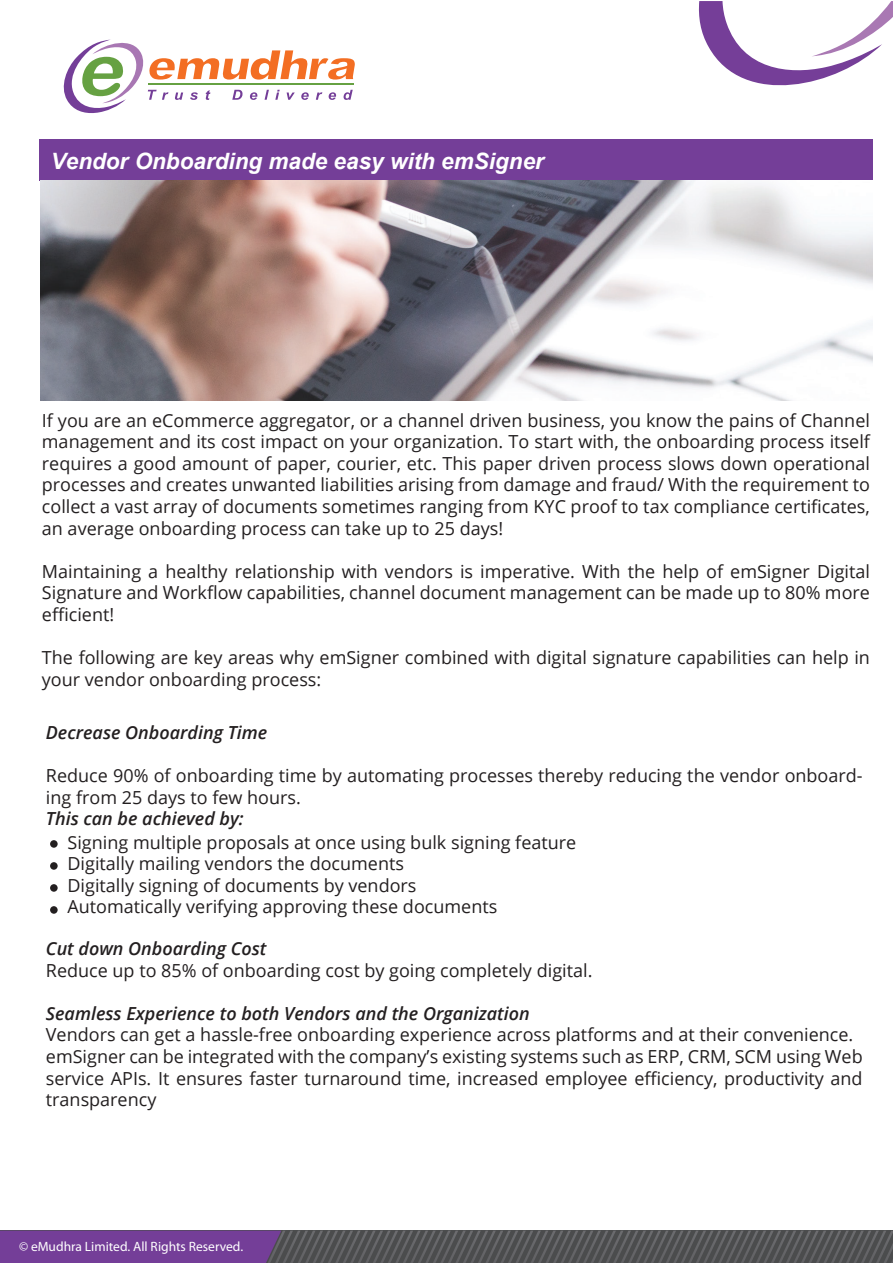
<style>
.page{position:relative;width:893px;height:1263px;background:#fff}
.page>*{position:absolute;margin:0;border:0;box-sizing:border-box;transform-origin:0 0}
.t1{font:italic 700 22.5px "Arial";color:#fff}
.t2{font:18px/21.6px "Open Sans";color:#231f20}
.t3{font:italic 600 18px "Open Sans";color:#231f20}
.t4{font:13.5px "Myriad Pro";color:#fff}
</style>
<div class="page">
<div style="left:39px;top:139px;width:833px;height:41px;background:#743e98"></div>
<svg style="left:0;top:1230px;width:893px;height:33px;background:#5d4d6a"></svg>
<svg style="left:698px;top:1px;width:195px;height:85px"></svg>
<svg style="left:63px;top:39px;width:292px;height:74px"></svg>
<img style="left:40px;top:180px;width:832px;height:221px">
<div style="left:50px;top:840px;width:8px;height:8px;background:#231f20;border-radius:50%"></div>
<div style="left:50px;top:862px;width:8px;height:8px;background:#231f20;border-radius:50%"></div>
<div style="left:50px;top:884px;width:8px;height:8px;background:#231f20;border-radius:50%"></div>
<div style="left:50px;top:906px;width:8px;height:8px;background:#231f20;border-radius:50%"></div>
<p class="t1" style="left:51px;top:146px;width:495px">Vendor Onboarding made easy with emSigner</p>
<p class="t2" style="left:42px;top:409px;width:830px;text-align:justify">If you are an eCommerce aggregator, or a channel driven business, you know the pains of Channel management and its cost impact on your organization. To start with, the onboarding process itself requires a good amount of paper, courier, etc. This paper driven process slows down operational processes and creates unwanted liabilities arising from damage and fraud/ With the requirement to collect a vast array of documents sometimes ranging from KYC proof to tax compliance certificates, an average onboarding process can take up to 25 days!</p>
<p class="t2" style="left:42px;top:560px;width:830px;text-align:justify">Maintaining a healthy relationship with vendors is imperative. With the help of emSigner Digital Signature and Workflow capabilities, channel document management can be made up to 80% more efficient!</p>
<p class="t2" style="left:42px;top:646px;width:830px">The following are key areas why emSigner combined with digital signature capabilities can help in your vendor onboarding process:</p>
<p class="t3" style="left:46px;top:720px;width:223px">Decrease Onboarding Time</p>
<p class="t2" style="left:46px;top:764px;width:818px">Reduce 90% of onboarding time by automating processes thereby reducing the vendor onboard&shy;ing from 25 days to few hours.</p>
<p class="t3" style="left:46px;top:806px;width:199px">This can be achieved by:</p>
<p class="t2" style="left:68px;top:831px;width:510px">Signing multiple proposals at once using bulk signing feature Digitally mailing vendors the documents<br>Digitally signing of documents by vendors<br>Automatically verifying approving these documents</p>
<p class="t3" style="left:46px;top:936px;width:222px">Cut down Onboarding Cost</p>
<p class="t2" style="left:46px;top:959px;width:548px">Reduce up to 85% of onboarding cost by going completely digital.</p>
<p class="t3" style="left:46px;top:1001px;width:485px">Seamless Experience to both Vendors and the Organization</p>
<p class="t2" style="left:46px;top:1024px;width:818px">Vendors can get a hassle-free onboarding experience across platforms and at their convenience. emSigner can be integrated with the company’s existing systems such as ERP, CRM, SCM using Web service APIs. It ensures faster turnaround time, increased employee efficiency, productivity and transparency</p>
<p class="t4" style="left:19px;top:1238px;width:226px">© eMudhra Limited. All Rights Reserved.</p>
</div>
